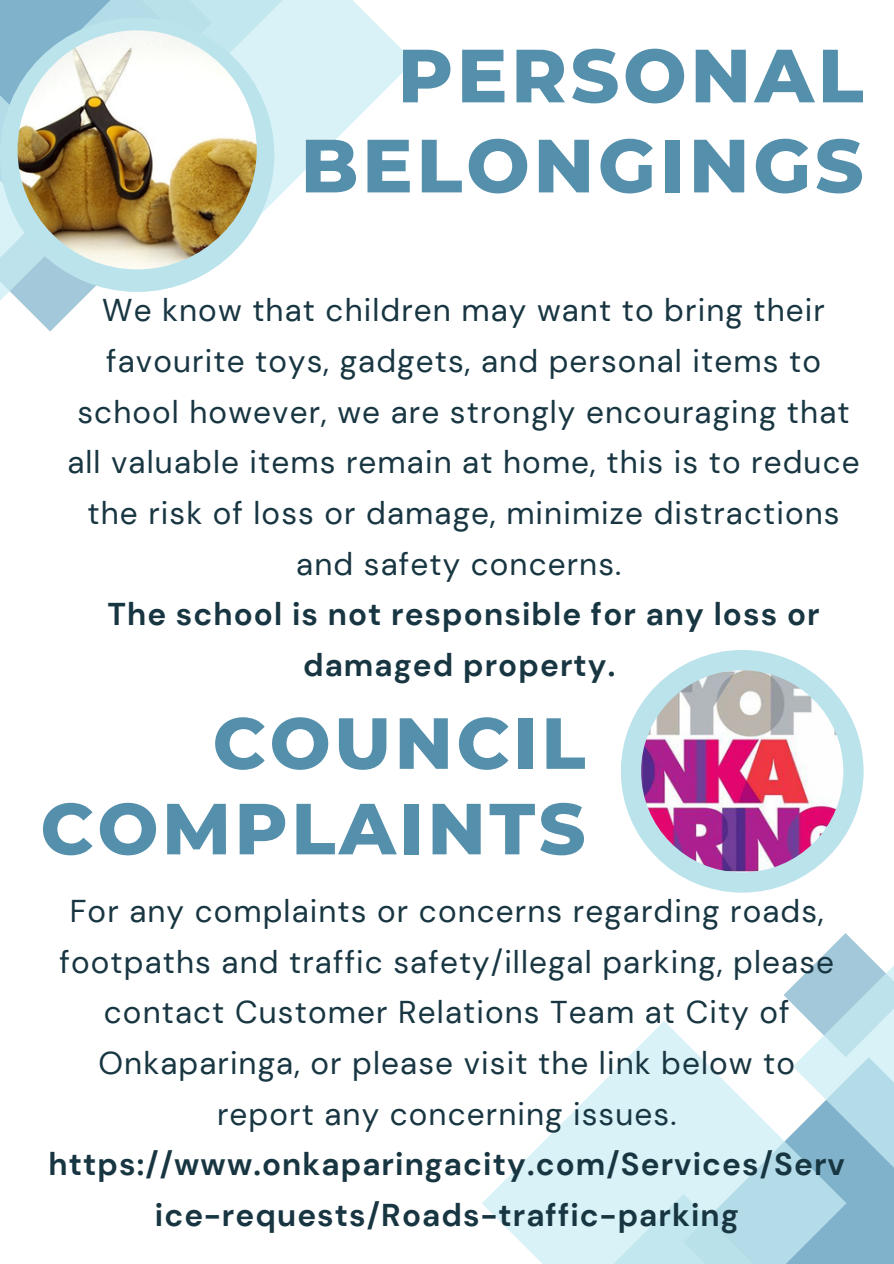
<style>
.page{position:relative;width:894px;height:1264px;background:#fff}
.page>*{position:absolute;margin:0;border:0;box-sizing:border-box;transform-origin:0 0}
.t1{font:800 75.15px/90px "Montserrat";letter-spacing:.05em;color:#548fab;text-align:right}
.t2{font:800 72.15px/85.5px "Montserrat";letter-spacing:.05em;color:#548fab;text-align:right}
.t3{font:31.5px/50.7px "DM Sans";letter-spacing:.035em;color:#183642;text-align:center}
.t4{font:700 31.5px/50.7px "DM Sans";letter-spacing:.035em;color:#183642;text-align:center}
</style>
<div class="page">
<svg style="left:304px;top:0;width:110px;height:171px;fill:#d8f2f7"></svg>
<svg style="left:0;top:0;width:304px;height:331px"></svg>
<svg style="left:482px;top:1094px;width:109px;height:169px;fill:#d8f2f7"></svg>
<svg style="left:591px;top:933px;width:302px;height:330px"></svg>
<div style="left:0;top:18px;width:274px;height:274px;background:#bae3eb;border-radius:50%"></div>
<img style="left:18px;top:30px;width:239px;height:239px;border-radius:50%">
<div style="left:620px;top:650px;width:243px;height:242px;background:#bae3eb;border-radius:50%"></div>
<img style="left:641px;top:670px;width:202px;height:202px;border-radius:50%">
<p class="t1" style="left:300px;top:30px;width:564px">PERSONAL<br>BELONGINGS</p>
<p class="t3" style="left:67px;top:285px;width:793px">We know that children may want to bring their favourite toys, gadgets, and personal items to school however, we are strongly encouraging that all valuable items remain at home, this is to reduce the risk of loss or damage, minimize distractions and safety concerns.</p>
<h1 class="t4" style="left:107px;top:589px;width:713px">The school is not responsible for any loss or damaged property.</h1>
<p class="t2" style="left:40px;top:700px;width:546px">COUNCIL<br>COMPLAINTS</p>
<h1 class="t3" style="left:59px;top:886px;width:776px">For any complaints or concerns regarding roads, footpaths and traffic safety/illegal parking, please contact Customer Relations Team at City of Onkaparinga, or please visit the link below to report any concerning issues.</h1>
<p class="t4" style="left:49px;top:1139px;width:797px">https://www.onkaparingacity.com/Services/Serv ice-requests/Roads-traffic-parking</p>
</div>
